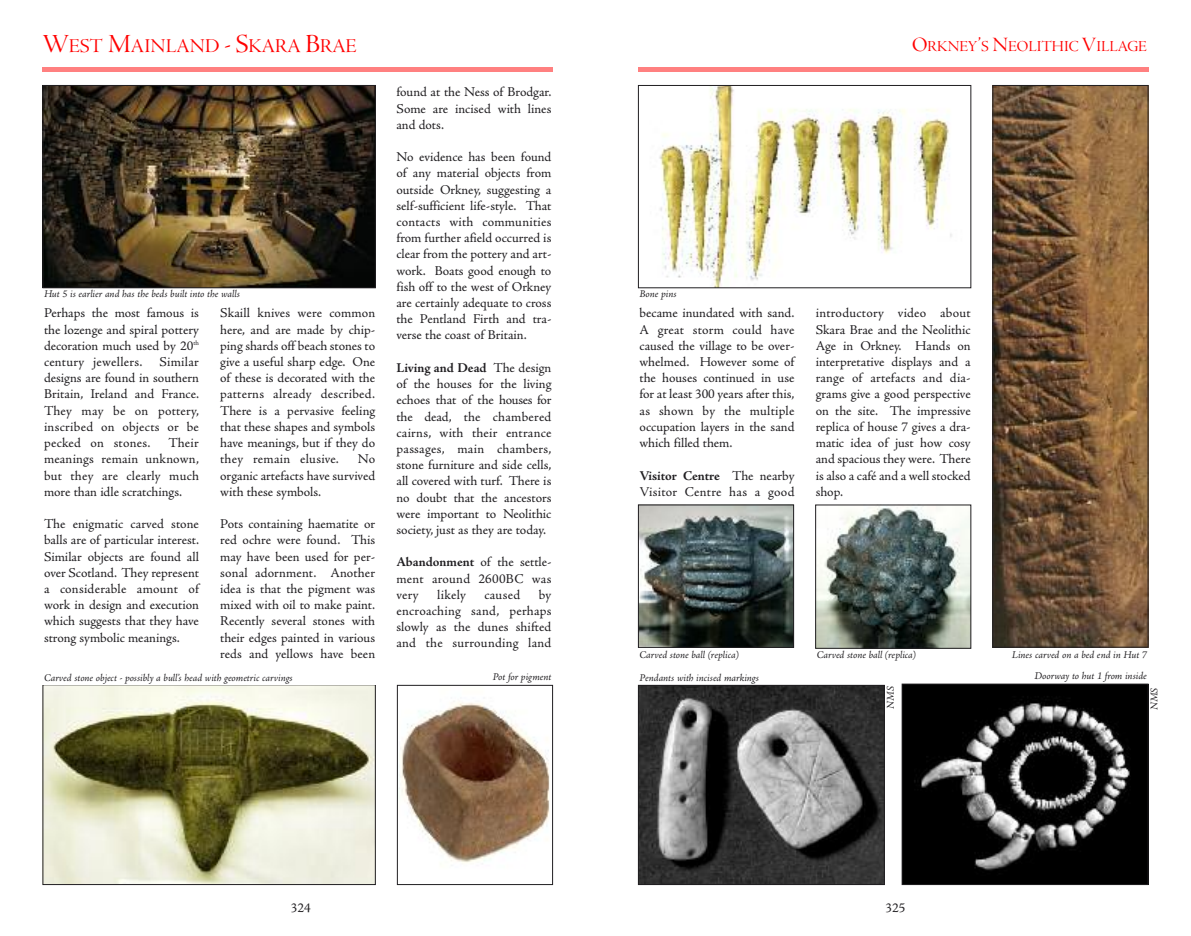
<style>
.page{position:relative;width:1191px;height:936px;background:#fff}
.page>*{position:absolute;margin:0;border:0;box-sizing:border-box;transform-origin:0 0}
.t1{font:20.25px "Adobe Jenson Pro Disp";letter-spacing:-.005em;color:#ff0001}
.t2{font:15.75px "Adobe Jenson Pro Disp";color:#ff0001}
.t3{font:13.5px/16.2px "Adobe Jenson Pro";color:#201e21;text-align:justify}
.t4{font:italic 10.5px "Adobe Jenson Pro";letter-spacing:-.005em;color:#201e21}
.s1{font-size:27px}
.s2{font-weight:700}
.s3{font-size:21px}
</style>
<div class="page">
<hr style="left:638px;top:68px;width:510px;height:4px;background:#ff8080">
<img style="left:994px;top:87px;width:152px;height:558px">
<div style="left:992px;top:85px;width:156px;height:562px;border:1px solid #201e21"></div>
<img style="left:817px;top:506px;width:152px;height:140px">
<div style="left:815px;top:504px;width:156px;height:144px;border:1px solid #201e21"></div>
<img style="left:640px;top:506px;width:152px;height:139px">
<div style="left:638px;top:504px;width:156px;height:143px;border:1px solid #201e21"></div>
<img style="left:640px;top:687px;width:242px;height:195px">
<div style="left:638px;top:685px;width:246px;height:199px;border:1px solid #201e21"></div>
<img style="left:903px;top:685px;width:243px;height:197px">
<div style="left:901px;top:683px;width:247px;height:201px;border:1px solid #201e21"></div>
<img style="left:659px;top:87px;width:293px;height:199px">
<div style="left:638px;top:85px;width:333px;height:203px;border:1px solid #201e21"></div>
<hr style="left:43px;top:68px;width:510px;height:4px;background:#ff8080">
<img style="left:45px;top:87px;width:329px;height:199px">
<div style="left:43px;top:85px;width:333px;height:203px;border:1px solid #201e21"></div>
<img style="left:45px;top:686px;width:329px;height:196px">
<img style="left:399px;top:701px;width:151px;height:162px">
<div style="left:397px;top:685px;width:156px;height:199px;border:1px solid #201e21"></div>
<h1 class="t1" style="left:42px;top:39px;width:316px"><span class="s1">W</span>EST <span class="s1">M</span>AINLAND <span class="s1">- S</span>KARA <span class="s1">B</span>RAE</h1>
<p class="t4" style="left:44px;top:290px;width:197px">Hut 5 is earlier and has the beds built into the walls</p>
<p class="t3" style="left:44px;top:306px;width:156px">Perhaps the most famous is the lozenge and spiral pottery decoration much used by 20<sup>th </sup>century jewellers.</p>
<p class="t3" style="left:44px;top:355px;width:156px;text-indent:116px">Similar designs are found in southern Britain, Ireland and France.<br>They may be on pottery, inscribed on objects or be pecked on stones.</p>
<p class="t3" style="left:44px;top:436px;width:156px;text-indent:124px">Their meanings remain unknown, but they are clearly much more than idle scratchings.</p>
<p class="t3" style="left:44px;top:517px;width:156px">The enigmatic carved stone balls are of particular interest.<br>Similar objects are found all over Scotland. They represent a considerable amount of work in design and execution which suggests that they have strong symbolic meanings.</p>
<p class="t3" style="left:220px;top:306px;width:156px">Skaill knives were common here, and are made by chip&shy;ping shards off beach stones to give a useful sharp edge. One of these is decorated with the patterns already described.<br>There is a pervasive feeling that these shapes and symbols have meanings, but if they do they remain elusive.</p>
<p class="t3" style="left:220px;top:452px;width:156px;text-indent:138px">No organic artefacts have survived with these symbols.</p>
<p class="t3" style="left:220px;top:517px;width:156px">Pots containing haematite or red ochre were found. This may have been used for per&shy;sonal adornment. Another idea is that the pigment was mixed with oil to make paint.<br>Recently several stones with their edges painted in various reds and yellows have been</p>
<p class="t3" style="left:396px;top:85px;width:156px">found at the Ness of Brodgar.<br>Some are incised with lines and dots.</p>
<p class="t3" style="left:396px;top:150px;width:156px">No evidence has been found of any material objects from outside Orkney, suggesting a self-sufficient life-style. That contacts with communities from further afield occurred is clear from the pottery and art&shy;work. Boats good enough to fish off to the west of Orkney are certainly adequate to cross the Pentland Firth and tra&shy;verse the coast of Britain.</p>
<p class="t3" style="left:396px;top:361px;width:156px"><span class="s2">Living and Dead</span> The design of the houses for the living echoes that of the houses for the dead, the chambered cairns, with their entrance passages, main chambers, stone furniture and side cells, all covered with turf. There is no doubt that the ancestors were important to Neolithic society, just as they are today.</p>
<p class="t3" style="left:396px;top:555px;width:156px"><span class="s2">Abandonment</span> of the settle&shy;ment around 2600BC was very</p>
<p class="t3" style="left:437px;top:588px;width:30px">likely</p>
<p class="t3" style="left:484px;top:588px;width:37px">caused</p>
<p class="t3" style="left:396px;top:588px;width:156px;text-indent:142px">by encroaching sand, perhaps slowly as the dunes shifted and the surrounding land</p>
<p class="t4" style="left:44px;top:673px;width:250px">Carved stone object - possibly a bull’s head with geometric carvings</p>
<p class="t4" style="left:493px;top:672px;width:60px">Pot for pigment</p>
<p class="t3" style="left:291px;top:900px;width:21px">324</p>
<p class="t2" style="left:912px;top:40px;width:236px"><span class="s3">O</span>RKNEY<span class="s3">’</span>S <span class="s3">N</span>EOLITHIC <span class="s3">V</span>ILLAGE</p>
<p class="t4" style="left:639px;top:290px;width:39px">Bone pins</p>
<p class="t3" style="left:639px;top:306px;width:156px">became inundated with sand.<br>A great storm could have caused the village to be over&shy;whelmed. However some of the houses continued in use for at least 300 years after this, as shown by the multiple occupation layers in the sand which filled them.</p>
<p class="t3" style="left:639px;top:468px;width:156px"><span class="s2">Visitor Centre</span> The nearby<br>Visitor Centre has a good</p>
<p class="t3" style="left:815px;top:306px;width:156px">introductory video about Skara Brae and the Neolithic Age in Orkney. Hands on interpretative displays and a range of artefacts and dia&shy;grams give a good perspective on the site. The impressive replica of house 7 gives a dra&shy;matic idea of just how cosy and spacious they were. There is also a café and a well stocked shop.</p>
<p class="t4" style="left:639px;top:650px;width:101px">Carved stone ball (replica)</p>
<p class="t4" style="left:816px;top:650px;width:101px">Carved stone ball (replica)</p>
<p class="t4" style="left:1012px;top:650px;width:137px">Lines carved on a bed end in Hut 7</p>
<p class="t4" style="left:639px;top:673px;width:121px">Pendants with incised markings</p>
<p class="t4" style="left:1034px;top:672px;width:114px">Doorway to hut 1 from inside</p>
<p class="t4" style="left:886px;top:709px;width:24px;rotate:-90deg">NMS</p>
<p class="t3" style="left:885px;top:900px;width:21px">325</p>
<p class="t4" style="left:1150px;top:710px;width:24px;rotate:-90deg">NMS</p>
</div>
